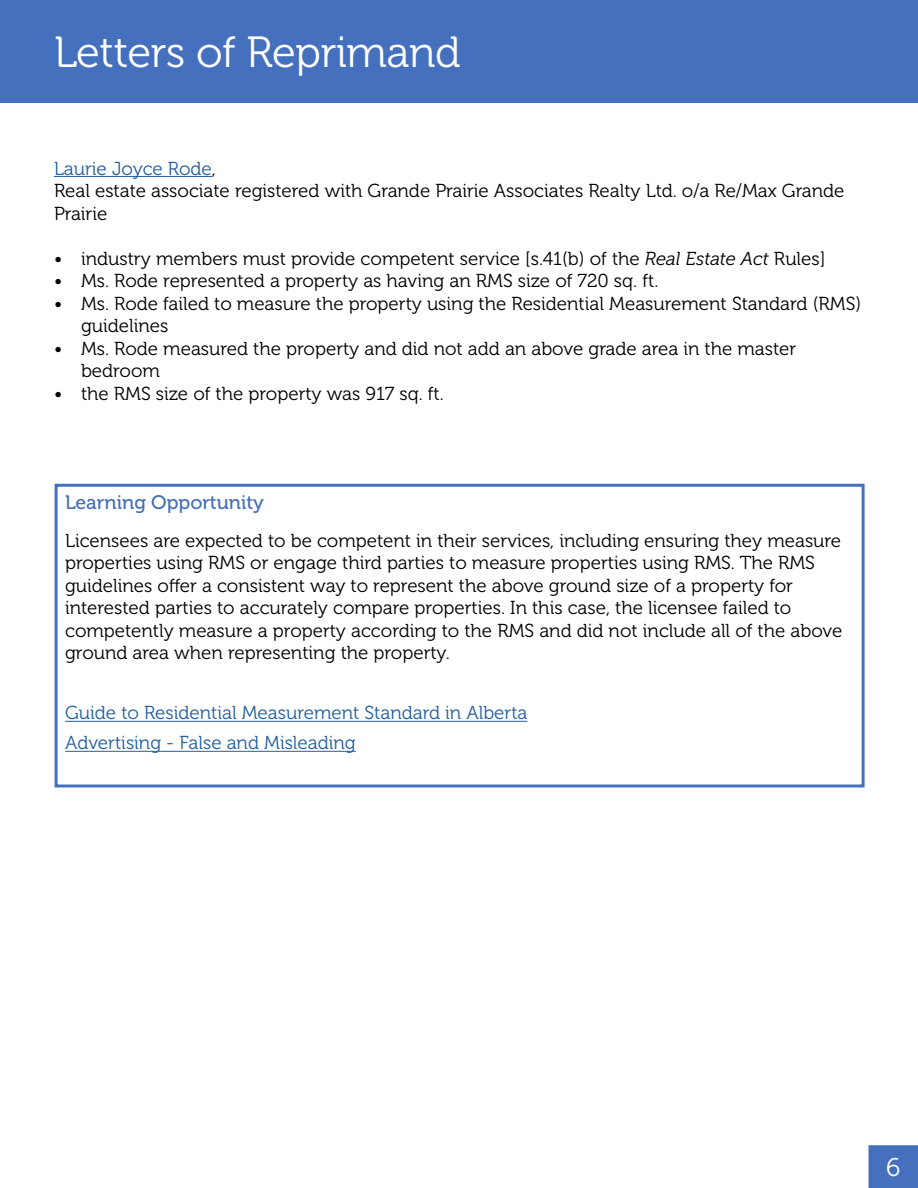
<style>
.page{position:relative;width:918px;height:1188px;background:#fff}
.page>*{position:absolute;margin:0;border:0;box-sizing:border-box;transform-origin:0 0}
.t1{font:43.5px "Museo 300";letter-spacing:-.01em;color:#fff}
.t2{font:25.5px "Museo 300";color:#fff}
.t3{font:19.5px "Museo 500";color:#4570b4}
.t4{font:18.75px/22.5px "Museo 300";color:#000}
.t5{font:18.75px/30px "Museo 300";color:#215e9e}
.s1{color:#215e9e}
.s2{font-style:italic}
</style>
<div class="page">
<div style="left:869px;top:1146px;width:48px;height:41px;background:#4570bd"></div>
<div style="left:868px;top:1145px;width:50px;height:43px;border:2px solid #4570bd"></div>
<div style="left:0;top:0;width:918px;height:103px;background:#4570bd"></div>
<hr style="left:65px;top:721px;width:462px;height:1px;background:#215e9e">
<hr style="left:65px;top:751px;width:291px;height:1px;background:#215e9e">
<div style="left:55px;top:484px;width:810px;height:304px;border:3px solid #4570bd"></div>
<hr style="left:54px;top:176px;width:158px;height:1px;background:#215e9e">
<h1 class="t1" style="left:54px;top:28px;width:408px">Letters of Reprimand</h1>
<p class="t4" style="left:54px;top:157px;width:792px"><span class="s1">Laurie Joyce Rode</span>,<br>Real estate associate registered with Grande Prairie Associates Realty Ltd. o/a Re/Max Grande<br>Prairie</p>
<p class="t4" style="left:54px;top:247px;width:773px">• industry members must provide competent service [s.41(b) of the <span class="s2">Real Estate Act</span> Rules]</p>
<p class="t4" style="left:54px;top:270px;width:606px">• Ms. Rode represented a property as having an RMS size of 720 sq. ft.</p>
<p class="t4" style="left:81px;top:292px;width:782px;text-indent:-27px">• Ms. Rode failed to measure the property using the Residential Measurement Standard (RMS) guidelines</p>
<p class="t4" style="left:81px;top:337px;width:717px;text-indent:-27px">• Ms. Rode measured the property and did not add an above grade area in the master bedroom</p>
<p class="t4" style="left:54px;top:382px;width:391px">• the RMS size of the property was 917 sq. ft.</p>
<p class="t3" style="left:65px;top:492px;width:200px">Learning Opportunity</p>
<p class="t4" style="left:65px;top:530px;width:779px">Licensees are expected to be competent in their services, including ensuring they measure properties using RMS or engage third parties to measure properties using RMS. The RMS guidelines offer a consistent way to represent the above ground size of a property for interested parties to accurately compare properties. In this case, the licensee failed to competently measure a property according to the RMS and did not include all of the above ground area when representing the property.</p>
<p class="t5" style="left:65px;top:698px;width:464px">Guide to Residential Measurement Standard in Alberta<br>Advertising - False and Misleading</p>
<h2 class="t2" style="left:886px;top:1154px;width:16px">6</h2>
</div>
